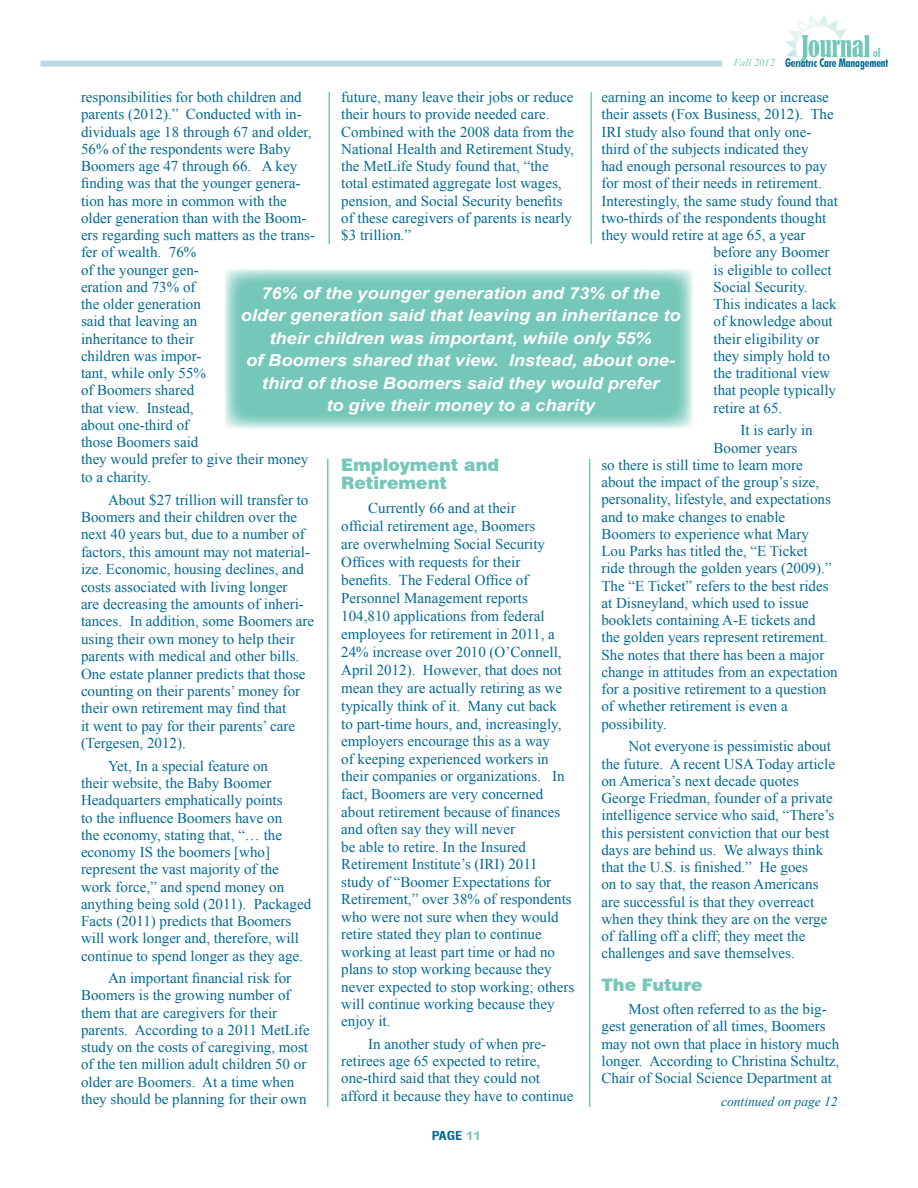
<style>
.page{position:relative;width:918px;height:1188px;background:#fff}
.page>*{position:absolute;margin:0;border:0;box-sizing:border-box;transform-origin:0 0}
.t1{font:900 17.25px/18px "Swiss 721 BT";color:#75c7b9}
.t2{font:italic 700 16.5px/22.5px "Arial";color:#fff;text-align:center;scale:1.1 1}
.t3{font:15px/17.2px "Times New Roman";color:#006892}
.t4{font:italic 13.5px "Times New Roman";color:#006892}
.t5{font:700 condensed 12px/10.1px "Futura BT";letter-spacing:-.01em;color:#006892;scale:.9 1}
.t6{font:700 condensed 12px "Swiss 721 BT";color:#006892;scale:1.2 1}
.s1{color:#75c7b9}
.s2{font-family:"Times New Roman";font-weight:400;font-style:italic;font-stretch:normal;font-size:10.5px;color:#75c7b9}
.s3{font-family:"Arial";font-stretch:normal;color:#75c7b9}
</style>
<div class="page">
<div style="left:40px;top:61px;width:682px;height:6px;background:#bfd9e4"></div>
<svg style="left:785px;top:14px;width:62px;height:47px"></svg>
<img style="left:800px;top:35px;width:70px;height:25px">
<hr style="left:327px;top:459px;width:1px;height:648px;background:#75c7b9">
<hr style="left:589px;top:459px;width:1px;height:648px;background:#75c7b9">
<svg style="left:225px;top:269px;width:468px;height:160px;background:#81ccbf"></svg>
<hr style="left:328px;top:92px;width:2px;height:152px;background:#75c7b9">
<hr style="left:590px;top:92px;width:2px;height:152px;background:#75c7b9">
<p class="t5" style="left:734px;top:47px;width:173px;text-indent:139px"><span class="s1">of<br></span><span class="s2">Fall 2012</span> Geriatric Care Management</p>
<p class="t3" style="left:341px;top:88px;width:234px">future, many leave their jobs or reduce their hours to provide needed care.<br>Combined with the 2008 data from the National Health and Retirement Study, the MetLife Study found that, “the total estimated aggregate lost wages, pension, and Social Security benefits of these caregivers of parents is nearly $3 trillion.”</p>
<p class="t3" style="left:81px;top:88px;width:235px">responsibilities for both children and parents (2012).” Conducted with in&shy;dividuals age 18 through 67 and older,<br>56% of the respondents were Baby<br>Boomers age 47 through 66. A key finding was that the younger genera&shy;tion has more in common with the older generation than with the Boom&shy;ers regarding such matters as the trans&shy;fer of wealth. 76%<br>of the younger gen-<br>eration and 73% of<br>the older generation<br>said that leaving an<br>inheritance to their<br>children was impor-<br>tant, while only 55%<br>of Boomers shared<br>that view. Instead,<br>about one-third of<br>those Boomers said<br>they would prefer to give their money to a charity.</p>
<p class="t3" style="left:81px;top:491px;width:235px;text-indent:27px">About $27 trillion will transfer to Boomers and their children over the next 40 years but, due to a number of factors, this amount may not material&shy;ize. Economic, housing declines, and costs associated with living longer<br>are decreasing the amounts of inheri&shy;tances. In addition, some Boomers are using their own money to help their parents with medical and other bills.<br>One estate planner predicts that those counting on their parents’ money for their own retirement may find that<br>it went to pay for their parents’ care (Tergesen, 2012).</p>
<p class="t3" style="left:81px;top:757px;width:232px;text-indent:27px">Yet, In a special feature on<br>their website, the Baby Boomer Headquarters emphatically points<br>to the influence Boomers have on<br>the economy, stating that, “… the economy IS the boomers [who] represent the vast majority of the work force,” and spend money on anything being sold (2011). Packaged Facts (2011) predicts that Boomers will work longer and, therefore, will continue to spend longer as they age.</p>
<p class="t3" style="left:81px;top:969px;width:230px;text-indent:27px">An important financial risk for Boomers is the growing number of them that are caregivers for their parents. According to a 2011 MetLife study on the costs of caregiving, most of the ten million adult children 50 or older are Boomers. At a time when they should be planning for their own</p>
<p class="t3" style="left:601px;top:88px;width:229px">earning an income to keep or increase</p>
<p class="t3" style="left:601px;top:106px;width:234px">their assets (Fox Business, 2012). The</p>
<p class="t3" style="left:601px;top:123px;width:211px">IRI study also found that only one-</p>
<p class="t3" style="left:601px;top:140px;width:209px">third of the subjects indicated they</p>
<p class="t3" style="left:601px;top:157px;width:227px">had enough personal resources to pay</p>
<p class="t3" style="left:601px;top:175px;width:222px">for most of their needs in retirement.</p>
<p class="t3" style="left:601px;top:192px;width:238px">Interestingly, the same study found that</p>
<p class="t3" style="left:601px;top:209px;width:226px">two-thirds of the respondents thought</p>
<p class="t3" style="left:601px;top:226px;width:206px">they would retire at age 65, a year</p>
<p class="t3" style="left:714px;top:244px;width:117px">before any Boomer</p>
<p class="t3" style="left:714px;top:261px;width:119px">is eligible to collect</p>
<p class="t3" style="left:714px;top:278px;width:96px">Social Security.</p>
<p class="t3" style="left:714px;top:295px;width:124px">This indicates a lack</p>
<p class="t3" style="left:714px;top:313px;width:121px">of knowledge about</p>
<p class="t3" style="left:714px;top:330px;width:107px">their eligibility or</p>
<p class="t3" style="left:714px;top:347px;width:118px">they simply hold to</p>
<p class="t3" style="left:714px;top:364px;width:118px">the traditional view</p>
<p class="t3" style="left:714px;top:382px;width:124px">that people typically</p>
<p class="t3" style="left:714px;top:399px;width:70px">retire at 65.</p>
<p class="t3" style="left:741px;top:421px;width:74px">It is early in</p>
<p class="t3" style="left:714px;top:439px;width:85px">Boomer years</p>
<p class="t3" style="left:601px;top:456px;width:203px">so there is still time to learn more</p>
<p class="t3" style="left:601px;top:473px;width:219px">about the impact of the group’s size,</p>
<p class="t3" style="left:601px;top:490px;width:231px">personality, lifestyle, and expectations</p>
<p class="t3" style="left:601px;top:508px;width:185px">and to make changes to enable</p>
<p class="t3" style="left:601px;top:525px;width:209px">Boomers to experience what Mary</p>
<p class="t3" style="left:601px;top:542px;width:208px">Lou Parks has titled the, “E Ticket</p>
<p class="t3" style="left:601px;top:559px;width:231px">ride through the golden years (2009).”</p>
<p class="t3" style="left:601px;top:577px;width:229px">The “E Ticket” refers to the best rides</p>
<p class="t3" style="left:601px;top:594px;width:209px">at Disneyland, which used to issue</p>
<p class="t3" style="left:601px;top:611px;width:216px">booklets containing A-E tickets and</p>
<p class="t3" style="left:601px;top:628px;width:228px">the golden years represent retirement.</p>
<p class="t3" style="left:601px;top:646px;width:224px">She notes that there has been a major</p>
<p class="t3" style="left:601px;top:663px;width:238px">change in attitudes from an expectation</p>
<p class="t3" style="left:601px;top:680px;width:226px">for a positive retirement to a question</p>
<p class="t3" style="left:601px;top:697px;width:188px">of whether retirement is even a</p>
<p class="t3" style="left:601px;top:715px;width:67px">possibility.</p>
<p class="t3" style="left:601px;top:737px;width:235px;text-indent:27px">Not everyone is pessimistic about the future. A recent USA Today article on America’s next decade quotes George Friedman, founder of a private intelligence service who said, “There’s this persistent conviction that our best days are behind us. We always think that the U.S. is finished.” He goes<br>on to say that, the reason Americans are successful is that they overreact when they think they are on the verge of falling off a cliff; they meet the challenges and save themselves.</p>
<p class="t1" style="left:602px;top:976px;width:103px">The Future</p>
<p class="t3" style="left:602px;top:1000px;width:239px;text-indent:27px">Most often referred to as the big&shy;gest generation of all times, Boomers may not own that place in history much longer. According to Christina Schultz, Chair of Social Science Department at</p>
<p class="t2" style="left:241px;top:282px;width:401px">76% of the younger generation and 73% of the older generation said that leaving an inheritance to their children was important, while only 55%<br>of Boomers shared that view. Instead, about one&shy;third of those Boomers said they would prefer<br>to give their money to a charity</p>
<p class="t1" style="left:341px;top:456px;width:160px">Employment and<br>Retirement</p>
<p class="t3" style="left:341px;top:499px;width:234px;line-height:17.7px;text-indent:27px">Currently 66 and at their<br>official retirement age, Boomers<br>are overwhelming Social Security Offices with requests for their benefits. The Federal Office of Personnel Management reports 104,810 applications from federal employees for retirement in 2011, a 24% increase over 2010 (O’Connell, April 2012). However, that does not mean they are actually retiring as we typically think of it. Many cut back<br>to part-time hours, and, increasingly, employers encourage this as a way<br>of keeping experienced workers in their companies or organizations. In fact, Boomers are very concerned about retirement because of finances and often say they will never<br>be able to retire. In the Insured Retirement Institute’s (IRI) 2011<br>study of “Boomer Expectations for Retirement,” over 38% of respondents who were not sure when they would retire stated they plan to continue working at least part time or had no plans to stop working because they never expected to stop working; others will continue working because they enjoy it.</p>
<p class="t3" style="left:341px;top:1035px;width:234px;text-indent:27px">In another study of when pre&shy;retirees age 65 expected to retire, one-third said that they could not afford it because they have to continue</p>
<p class="t4" style="left:721px;top:1092px;width:118px">continued on page 12</p>
<p class="t6" style="left:432px;top:1128px;width:43px">page <span class="s3">11</span></p>
</div>
